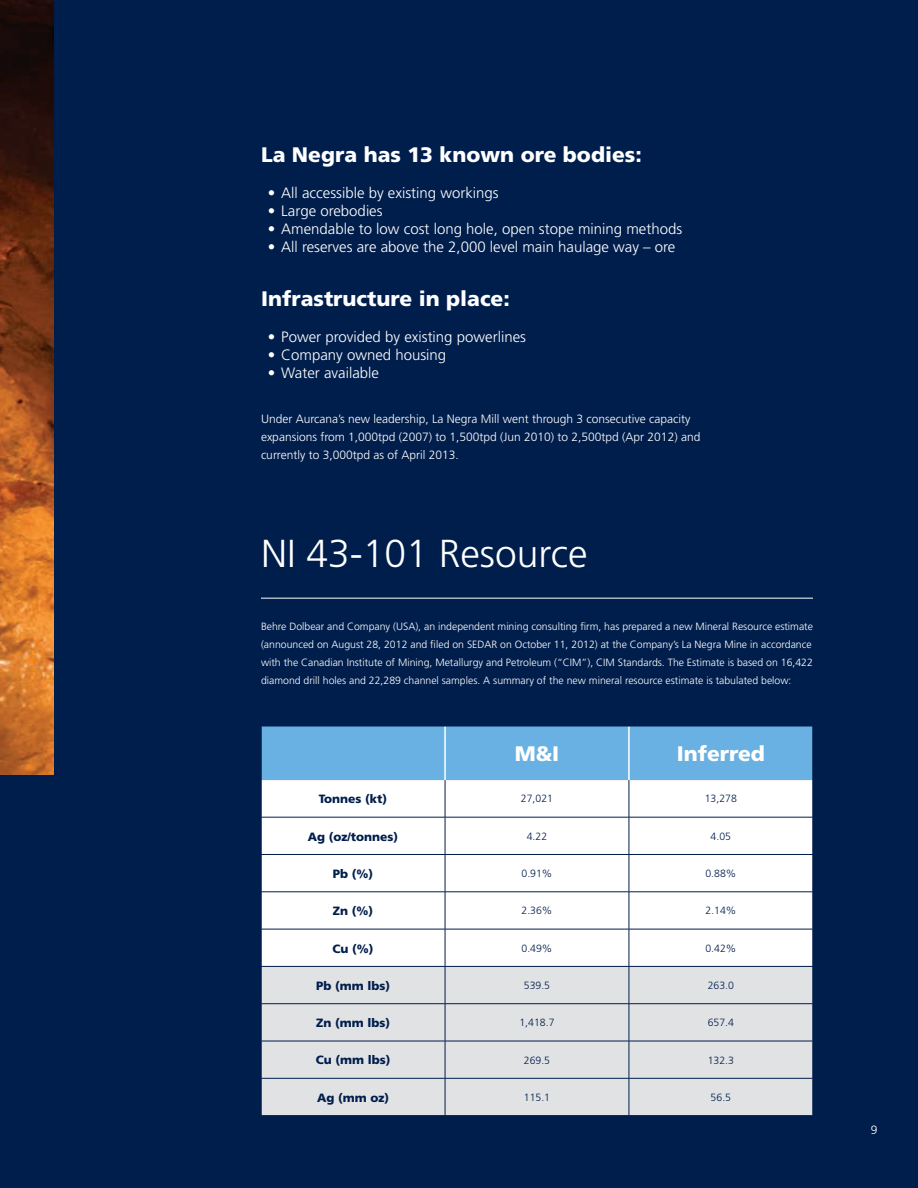
<style>
.page{position:relative;width:918px;height:1188px;background:#001e4c}
.page>*{position:absolute;margin:0;border:0;box-sizing:border-box;transform-origin:0 0}
.t1{font:300 39px "Frutiger";color:#fff}
.t2{font:900 21px "Frutiger";color:#fff}
.t3{font:300 15px "Frutiger";color:#fff}
.t4{font:300 12px/18px "Frutiger";color:#fff}
.t5{font:900 12px "Frutiger";color:#001e4c}
.t6{font:300 10.5px/18px "Frutiger";color:#fff}
.t7{font:300 10.5px "Frutiger";color:#001e4c}
</style>
<div class="page">
<img style="left:0;top:0;width:54px;height:774px">
<div style="left:262px;top:727px;width:551px;height:53px;background:#69b1e2"></div>
<div style="left:262px;top:780px;width:551px;height:186px;background:#fff"></div>
<div style="left:262px;top:967px;width:551px;height:148px;background:#e1e2e4"></div>
<hr style="left:445px;top:780px;width:1px;height:37px;background:#001e4c">
<hr style="left:629px;top:780px;width:1px;height:37px;background:#001e4c">
<hr style="left:261px;top:817px;width:184px;height:1px;background:#001e4c">
<hr style="left:445px;top:817px;width:184px;height:1px;background:#001e4c">
<hr style="left:445px;top:817px;width:1px;height:37px;background:#001e4c">
<hr style="left:629px;top:817px;width:184px;height:1px;background:#001e4c">
<hr style="left:629px;top:817px;width:1px;height:37px;background:#001e4c">
<hr style="left:261px;top:854px;width:184px;height:1px;background:#001e4c">
<hr style="left:445px;top:854px;width:184px;height:1px;background:#001e4c">
<hr style="left:445px;top:855px;width:1px;height:37px;background:#001e4c">
<hr style="left:629px;top:854px;width:184px;height:1px;background:#001e4c">
<hr style="left:629px;top:855px;width:1px;height:37px;background:#001e4c">
<hr style="left:261px;top:892px;width:184px;height:1px;background:#001e4c">
<hr style="left:445px;top:892px;width:184px;height:1px;background:#001e4c">
<hr style="left:445px;top:892px;width:1px;height:37px;background:#001e4c">
<hr style="left:629px;top:892px;width:184px;height:1px;background:#001e4c">
<hr style="left:629px;top:892px;width:1px;height:37px;background:#001e4c">
<hr style="left:261px;top:929px;width:184px;height:1px;background:#001e4c">
<hr style="left:445px;top:929px;width:184px;height:1px;background:#001e4c">
<hr style="left:445px;top:929px;width:1px;height:37px;background:#001e4c">
<hr style="left:629px;top:929px;width:184px;height:1px;background:#001e4c">
<hr style="left:629px;top:929px;width:1px;height:37px;background:#001e4c">
<hr style="left:445px;top:967px;width:1px;height:37px;background:#001e4c">
<hr style="left:629px;top:967px;width:1px;height:37px;background:#001e4c">
<hr style="left:261px;top:1003px;width:184px;height:1px;background:#001e4c">
<hr style="left:445px;top:1003px;width:184px;height:1px;background:#001e4c">
<hr style="left:445px;top:1004px;width:1px;height:37px;background:#001e4c">
<hr style="left:629px;top:1003px;width:184px;height:1px;background:#001e4c">
<hr style="left:629px;top:1004px;width:1px;height:37px;background:#001e4c">
<hr style="left:261px;top:1041px;width:184px;height:1px;background:#001e4c">
<hr style="left:445px;top:1041px;width:184px;height:1px;background:#001e4c">
<hr style="left:445px;top:1041px;width:1px;height:37px;background:#001e4c">
<hr style="left:629px;top:1041px;width:184px;height:1px;background:#001e4c">
<hr style="left:629px;top:1041px;width:1px;height:37px;background:#001e4c">
<hr style="left:261px;top:1078px;width:184px;height:1px;background:#001e4c">
<hr style="left:445px;top:1078px;width:184px;height:1px;background:#001e4c">
<hr style="left:445px;top:1079px;width:1px;height:36px;background:#001e4c">
<hr style="left:629px;top:1078px;width:184px;height:1px;background:#001e4c">
<hr style="left:629px;top:1079px;width:1px;height:36px;background:#001e4c">
<hr style="left:444px;top:726px;width:2px;height:54px;background:#fff">
<hr style="left:628px;top:726px;width:2px;height:54px;background:#fff">
<hr style="left:261px;top:726px;width:184px;height:1px;background:#001e4c">
<hr style="left:445px;top:726px;width:184px;height:1px;background:#001e4c">
<hr style="left:629px;top:726px;width:184px;height:1px;background:#001e4c">
<hr style="left:261px;top:598px;width:552px;height:1px;background:#fff">
<h2 class="t2" style="left:261px;top:142px;width:382px">La Negra has 13 known ore bodies:</h2>
<h3 class="t3" style="left:268px;top:184px;width:233px">• All accessible by existing workings</h3>
<h3 class="t3" style="left:268px;top:202px;width:116px">• Large orebodies</h3>
<h3 class="t3" style="left:268px;top:220px;width:416px">• Amendable to low cost long hole, open stope mining methods</h3>
<h3 class="t3" style="left:268px;top:238px;width:409px">• All reserves are above the 2,000 level main haulage way – ore</h3>
<h2 class="t2" style="left:261px;top:286px;width:250px">Infrastructure in place:</h2>
<h3 class="t3" style="left:268px;top:328px;width:260px">• Power provided by existing powerlines</h3>
<h3 class="t3" style="left:268px;top:346px;width:180px">• Company owned housing</h3>
<h3 class="t3" style="left:268px;top:364px;width:113px">• Water available</h3>
<p class="t4" style="left:261px;top:410px;width:441px">Under Aurcana’s new leadership, La Negra Mill went through 3 consecutive capacity expansions from 1,000tpd (2007) to 1,500tpd (Jun 2010) to 2,500tpd (Apr 2012) and currently to 3,000tpd as of April 2013.</p>
<h1 class="t1" style="left:261px;top:531px;width:328px">NI 43-101 Resource</h1>
<p class="t6" style="left:261px;top:618px;width:554px">Behre Dolbear and Company (USA), an independent mining consulting firm, has prepared a new Mineral Resource estimate (announced on August 28, 2012 and filed on SEDAR on October 11, 2012) at the Company’s La Negra Mine in accordance with the Canadian Institute of Mining, Metallurgy and Petroleum (“CIM”), CIM Standards. The Estimate is based on 16,422 diamond drill holes and 22,289 channel samples. A summary of the new mineral resource estimate is tabulated below:</p>
<h2 class="t2" style="left:515px;top:741px;width:46px">M&amp;I</h2>
<h2 class="t2" style="left:677px;top:741px;width:90px">Inferred</h2>
<p class="t5" style="left:319px;top:792px;width:70px">Tonnes (kt)</p>
<p class="t7" style="left:521px;top:793px;width:34px">27,021</p>
<p class="t7" style="left:705px;top:793px;width:34px">13,278</p>
<p class="t5" style="left:308px;top:829px;width:92px">Ag (oz/tonnes)</p>
<p class="t7" style="left:527px;top:830px;width:22px">4.22</p>
<p class="t7" style="left:711px;top:830px;width:22px">4.05</p>
<p class="t5" style="left:333px;top:866px;width:42px">Pb (%)</p>
<p class="t7" style="left:522px;top:868px;width:32px">0.91%</p>
<p class="t7" style="left:705px;top:868px;width:32px">0.88%</p>
<p class="t5" style="left:333px;top:904px;width:42px">Zn (%)</p>
<p class="t7" style="left:522px;top:905px;width:32px">2.36%</p>
<p class="t7" style="left:705px;top:905px;width:32px">2.14%</p>
<p class="t5" style="left:333px;top:941px;width:43px">Cu (%)</p>
<p class="t7" style="left:522px;top:942px;width:32px">0.49%</p>
<p class="t7" style="left:705px;top:942px;width:32px">0.42%</p>
<p class="t5" style="left:316px;top:978px;width:76px">Pb (mm lbs)</p>
<p class="t7" style="left:524px;top:979px;width:28px">539.5</p>
<p class="t7" style="left:708px;top:979px;width:28px">263.0</p>
<p class="t5" style="left:316px;top:1016px;width:76px">Zn (mm lbs)</p>
<p class="t7" style="left:519px;top:1017px;width:37px">1,418.7</p>
<p class="t7" style="left:708px;top:1017px;width:28px">657.4</p>
<p class="t5" style="left:316px;top:1053px;width:76px">Cu (mm lbs)</p>
<p class="t7" style="left:524px;top:1054px;width:28px">269.5</p>
<p class="t7" style="left:708px;top:1054px;width:28px">132.3</p>
<p class="t5" style="left:317px;top:1090px;width:74px">Ag (mm oz)</p>
<p class="t7" style="left:524px;top:1091px;width:28px">115.1</p>
<p class="t7" style="left:711px;top:1091px;width:22px">56.5</p>
<p class="t4" style="left:871px;top:1121px;width:8px">9</p>
</div>
